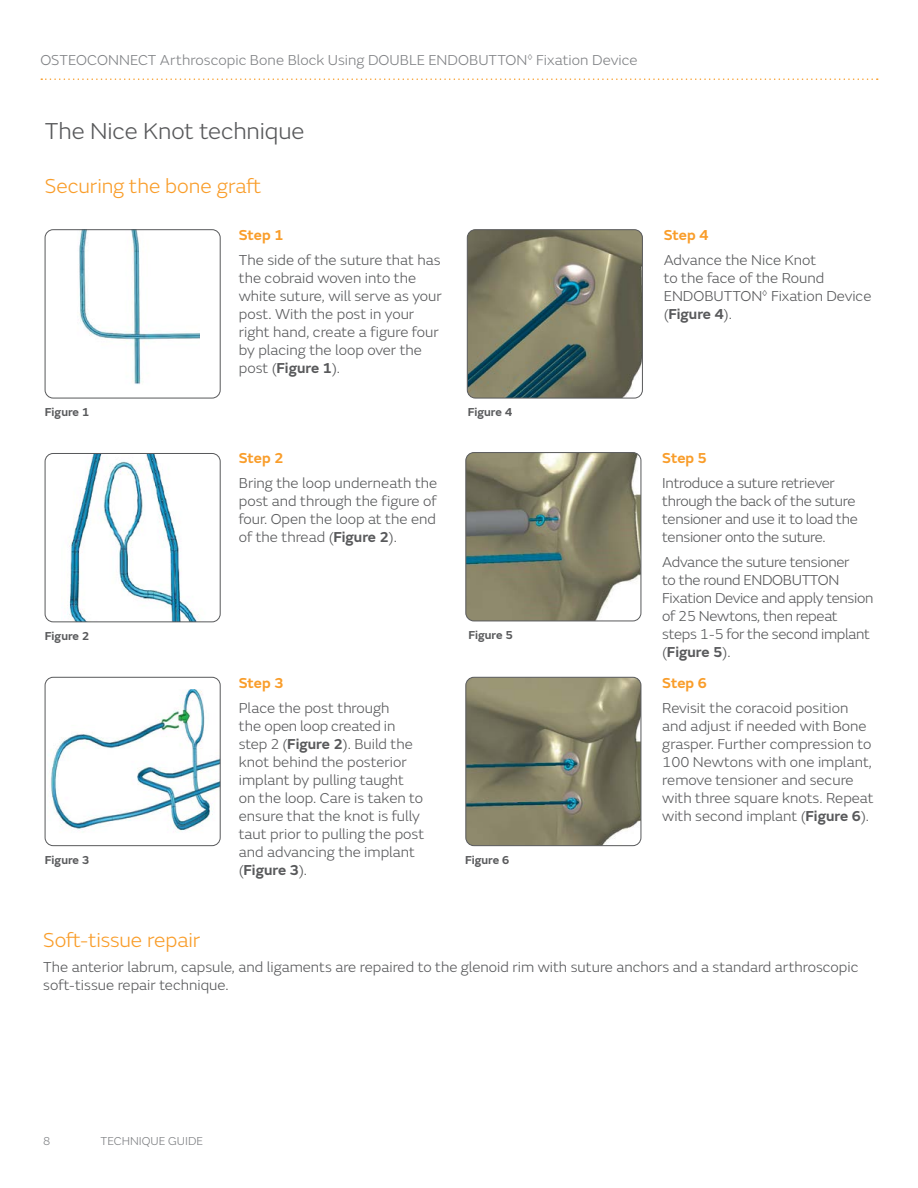
<style>
.page{position:relative;width:918px;height:1188px;background:#fff}
.page>*{position:absolute;margin:0;border:0;box-sizing:border-box;transform-origin:0 0}
.t1{font:300 24px "SN Emeric";letter-spacing:-.005em;color:#58595b}
.t2{font:300 21px "SN Emeric";letter-spacing:-.005em;color:#f99d2a}
.t3{font:300 15px/18px "SN Emeric";color:#58595b}
.t4{font:300 15px/18px "SN Emeric";letter-spacing:-.02em;color:#58595b}
.t5{font:300 15px "SN Emeric";letter-spacing:.005em;color:#808285}
.t6{font:600 15px "SN Emeric";letter-spacing:-.01em;color:#f99d2a}
.t7{font:600 12px "SN Emeric";color:#58595b}
.t8{font:300 12px "SN Emeric";color:#808285}
.s1{font-weight:600}
</style>
<div class="page">
<svg style="left:41px;top:78px;width:837px;height:2px"></svg>
<img style="left:467px;top:230px;width:175px;height:168px">
<div style="left:467px;top:230px;width:176px;height:168px;border:1px solid #58595b;border-radius:8px"></div>
<img style="left:79px;top:232px;width:120px;height:153px">
<div style="left:45px;top:230px;width:175px;height:168px;border:1px solid #58595b;border-radius:8px"></div>
<img style="left:466px;top:453px;width:175px;height:168px">
<div style="left:466px;top:452px;width:175px;height:169px;border:1px solid #58595b;border-radius:8px"></div>
<img style="left:67px;top:455px;width:132px;height:165px">
<div style="left:45px;top:453px;width:175px;height:169px;border:1px solid #58595b;border-radius:8px"></div>
<img style="left:466px;top:677px;width:175px;height:169px">
<div style="left:466px;top:677px;width:175px;height:169px;border:1px solid #58595b;border-radius:8px"></div>
<img style="left:51px;top:689px;width:169px;height:153px">
<div style="left:45px;top:677px;width:175px;height:169px;border:1px solid #58595b;border-radius:8px"></div>
<p class="t5" style="left:40px;top:51px;width:599px">OSTEOCONNECT Arthroscopic Bone Block Using DOUBLE ENDOBUTTON<sup>◊</sup> Fixation Device</p>
<h1 class="t1" style="left:45px;top:117px;width:261px">The Nice Knot technique</h1>
<h2 class="t2" style="left:45px;top:173px;width:218px">Securing the bone graft</h2>
<p class="t6" style="left:239px;top:226px;width:47px">Step 1</p>
<p class="t3" style="left:239px;top:251px;width:204px">The side of the suture that has the cobraid woven into the white suture, will serve as your post. With the post in your right hand, create a figure four by placing the loop over the post (<span class="s1">Figure 1</span>).</p>
<p class="t7" style="left:45px;top:404px;width:46px">Figure 1</p>
<p class="t7" style="left:468px;top:404px;width:46px">Figure 4</p>
<p class="t6" style="left:239px;top:449px;width:47px">Step 2</p>
<p class="t3" style="left:239px;top:474px;width:200px;text-align:justify">Bring the loop underneath the post and through the figure of four. Open the loop at the end of the thread (<span class="s1">Figure 2</span>).</p>
<p class="t7" style="left:45px;top:628px;width:46px">Figure 2</p>
<p class="t7" style="left:468px;top:627px;width:46px">Figure 5</p>
<p class="t6" style="left:239px;top:673px;width:47px">Step 3</p>
<p class="t3" style="left:239px;top:699px;width:187px">Place the post through<br>the open loop created in step 2 (<span class="s1">Figure 2</span>). Build the knot behind the posterior implant by pulling taught on the loop. Care is taken to ensure that the knot is fully taut prior to pulling the post and advancing the implant (<span class="s1">Figure 3</span>).</p>
<p class="t7" style="left:45px;top:852px;width:46px">Figure 3</p>
<p class="t7" style="left:465px;top:852px;width:46px">Figure 6</p>
<p class="t6" style="left:664px;top:226px;width:47px">Step 4</p>
<p class="t3" style="left:664px;top:251px;width:209px">Advance the Nice Knot<br>to the face of the Round<br>ENDOBUTTON<sup>◊</sup> Fixation Device (<span class="s1">Figure 4</span>).</p>
<p class="t6" style="left:662px;top:449px;width:47px">Step 5</p>
<p class="t4" style="left:662px;top:474px;width:197px">Introduce a suture retriever through the back of the suture tensioner and use it to load the tensioner onto the suture.</p>
<p class="t4" style="left:662px;top:552px;width:213px">Advance the suture tensioner<br>to the round ENDOBUTTON<br>Fixation Device and apply tension of 25 Newtons, then repeat steps 1-5 for the second implant (<span class="s1">Figure 5</span>).</p>
<p class="t6" style="left:662px;top:673px;width:47px">Step 6</p>
<p class="t3" style="left:662px;top:699px;width:213px">Revisit the coracoid position and adjust if needed with Bone grasper. Further compression to<br>100 Newtons with one implant, remove tensioner and secure with three square knots. Repeat with second implant (<span class="s1">Figure 6</span>).</p>
<h2 class="t2" style="left:43px;top:927px;width:159px">Soft-tissue repair</h2>
<p class="t3" style="left:43px;top:958px;width:817px">The anterior labrum, capsule, and ligaments are repaired to the glenoid rim with suture anchors and a standard arthroscopic soft-tissue repair technique.</p>
<p class="t8" style="left:43px;top:1134px;width:9px">8</p>
<p class="t8" style="left:101px;top:1134px;width:104px">TECHNIQUE GUIDE</p>
</div>
